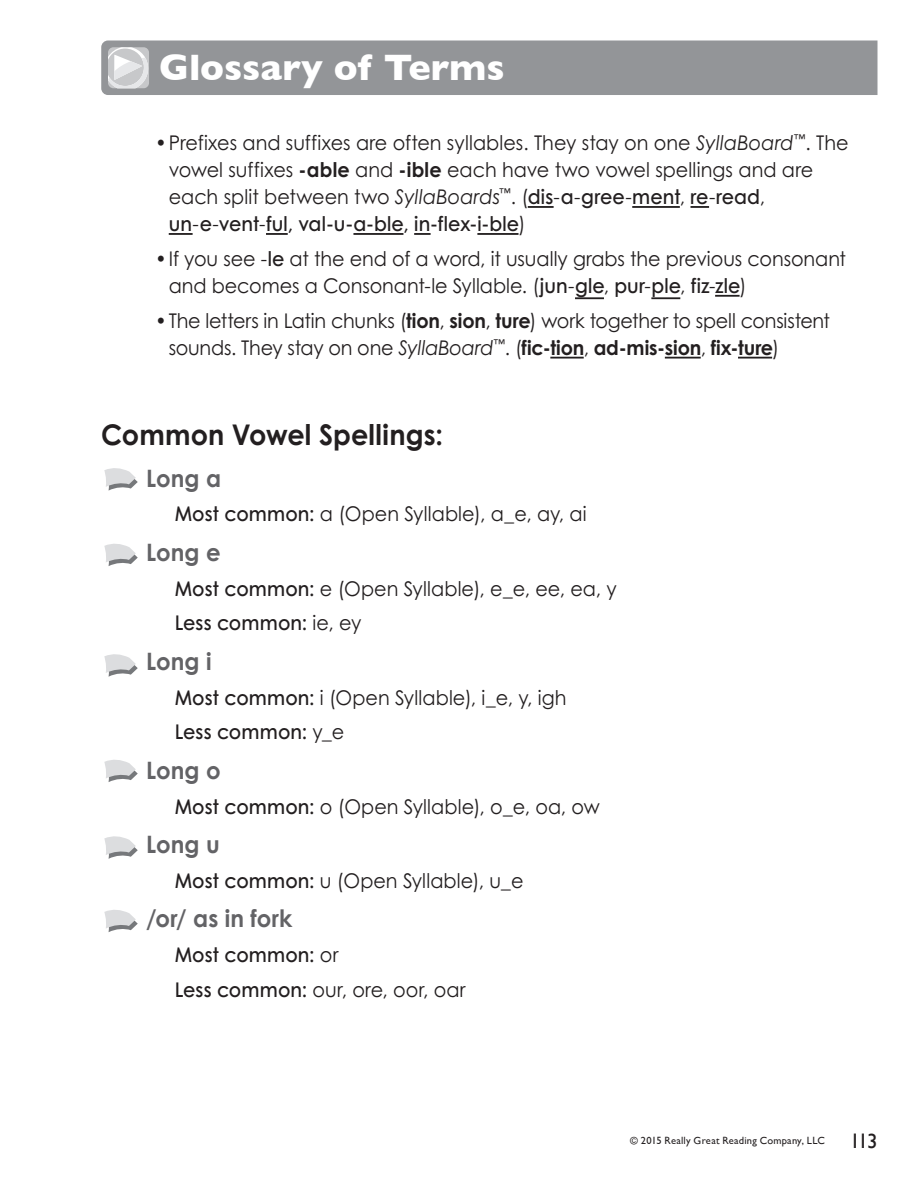
<style>
.page{position:relative;width:918px;height:1188px;background:#fff}
.page>*{position:absolute;margin:0;border:0;box-sizing:border-box;transform-origin:0 0}
.t1{font:700 37.5px "Gill Sans";color:#fff}
._01_Header{font:700 28.5px "RGR Century Gothic";letter-spacing:.005em;color:#231f20;scale:.95 1}
._01_Text{font:700 24px "RGR Century Gothic";letter-spacing:.005em;color:#636366;scale:.95 1}
._01_Header-2{font:20.25px/27px "RGR Century Gothic";letter-spacing:-.005em;color:#231f20;scale:.95 1}
._01_Text-2{font:20.25px "RGR Century Gothic";letter-spacing:.005em;color:#231f20;scale:.95 1}
._01_Text-3{font:600 20.25px "RGR Century Gothic";letter-spacing:.005em;color:#231f20;scale:.95 1}
.t2{font:10.5px "Gill Sans";letter-spacing:.02em;color:#231f20}
.s1{font-style:italic}
.s2{font-weight:700}
.s3{font-weight:600}
.s4{font-weight:400}
.s5{font-size:21px}
</style>
<div class="page">
<hr style="left:528px;top:206px;width:26px;height:2px;background:#231f20">
<hr style="left:632px;top:206px;width:48px;height:2px;background:#231f20">
<svg style="left:691px;top:206px;width:18px;height:2px"></svg>
<hr style="left:169px;top:233px;width:24px;height:2px;background:#231f20">
<hr style="left:266px;top:233px;width:22px;height:2px;background:#231f20">
<hr style="left:353px;top:233px;width:50px;height:2px;background:#231f20">
<svg style="left:414px;top:233px;width:17px;height:2px"></svg>
<hr style="left:477px;top:233px;width:42px;height:2px;background:#231f20">
<hr style="left:575px;top:297px;width:29px;height:2px;background:#231f20">
<hr style="left:651px;top:297px;width:29px;height:2px;background:#231f20">
<hr style="left:715px;top:295px;width:25px;height:2px;background:#231f20">
<hr style="left:550px;top:357px;width:34px;height:2px;background:#231f20">
<hr style="left:665px;top:357px;width:36px;height:2px;background:#231f20">
<hr style="left:738px;top:357px;width:34px;height:2px;background:#231f20">
<svg style="left:104px;top:544px;width:34px;height:22px"></svg>
<svg style="left:104px;top:468px;width:34px;height:23px"></svg>
<svg style="left:104px;top:654px;width:34px;height:23px"></svg>
<svg style="left:104px;top:760px;width:34px;height:22px"></svg>
<svg style="left:104px;top:836px;width:34px;height:23px"></svg>
<svg style="left:104px;top:910px;width:34px;height:22px"></svg>
<div style="left:101px;top:40px;width:777px;height:55px;background:#939598"></div>
<p class="t1" style="left:159px;top:38px;width:347px">Glossary of Terms</p>
<p class="_01_Header-2" style="left:169px;top:129px;width:717px;text-indent:-14px">•Prefixes and suffixes are often syllables. They stay on one <span class="s1">SyllaBoard</span><sup>™</sup>. The vowel suffixes <span class="s2">-able</span> and <span class="s2">-ible</span> each have two vowel spellings and are each split between two <span class="s1">SyllaBoards</span><sup>™</sup>. (<span class="s3">dis</span>-<span class="s3">a</span>-<span class="s3">gree</span>-<span class="s3">ment</span>, <span class="s3">re</span>-<span class="s3">read</span>, <span class="s3">un</span>-<span class="s3">e</span>-<span class="s3">vent</span>-<span class="s3">ful, val-u-a-ble, in-flex-i-ble</span>)</p>
<p class="_01_Header-2" style="left:169px;top:245px;width:715px;text-indent:-14px">•If you see -<span class="s3">le</span> at the end of a word, it usually grabs the previous consonant and becomes a Consonant-le Syllable. (<span class="s3">jun</span>-<span class="s3">gle</span>, <span class="s3">pur</span>-<span class="s3">ple</span>, <span class="s3">fiz</span>-<span class="s3">zle</span>)</p>
<p class="_01_Header-2" style="left:169px;top:307px;width:698px;text-indent:-14px">•The letters in Latin chunks (<span class="s2">tion</span>, <span class="s2">sion</span>, <span class="s2">ture</span>) work together to spell consistent sounds. They stay on one <span class="s1">SyllaBoard</span><sup>™</sup>. (<span class="s2">fic-tion</span>, <span class="s2">ad-mis-sion</span>, <span class="s2">fix-ture</span>)</p>
<p class="_01_Header" style="left:101px;top:417px;width:361px">Common Vowel Spellings:</p>
<p class="_01_Text" style="left:146px;top:463px;width:80px">Long a</p>
<p class="_01_Text-2" style="left:175px;top:502px;width:435px"><span class="s3">Most common:</span> a (Open Syllable), a_e, ay, ai</p>
<p class="_01_Text" style="left:146px;top:537px;width:80px">Long e</p>
<p class="_01_Text-2" style="left:175px;top:576px;width:467px"><span class="s3">Most common:</span> e (Open Syllable), e_e, ee, ea, y</p>
<p class="_01_Text-3" style="left:175px;top:610px;width:198px">Less common: <span class="s4">ie, ey</span></p>
<p class="_01_Text" style="left:146px;top:646px;width:70px">Long i</p>
<p class="_01_Text-2" style="left:175px;top:685px;width:414px"><span class="s3">Most common:</span> i (Open Syllable), i_e, y, igh</p>
<p class="_01_Text-3" style="left:175px;top:719px;width:180px">Less common: <span class="s4">y_e</span></p>
<p class="_01_Text" style="left:146px;top:755px;width:80px">Long o</p>
<p class="_01_Text-2" style="left:175px;top:794px;width:449px"><span class="s3">Most common:</span> o (Open Syllable), o_e, oa, ow</p>
<p class="_01_Text" style="left:146px;top:829px;width:79px">Long u</p>
<p class="_01_Text-2" style="left:175px;top:868px;width:369px"><span class="s3">Most common:</span> u (Open Syllable), u_e</p>
<p class="_01_Text" style="left:146px;top:903px;width:155px">/or/ as in fork</p>
<p class="_01_Text-3" style="left:175px;top:942px;width:174px">Most common: <span class="s4">or</span></p>
<p class="_01_Text-2" style="left:175px;top:977px;width:308px"><span class="s3">Less common:</span> our, ore, oor, oar</p>
<p class="t2" style="left:630px;top:1134px;width:249px">© 2015 Really Great Reading Company, LLC <span class="s5">113</span></p>
</div>
